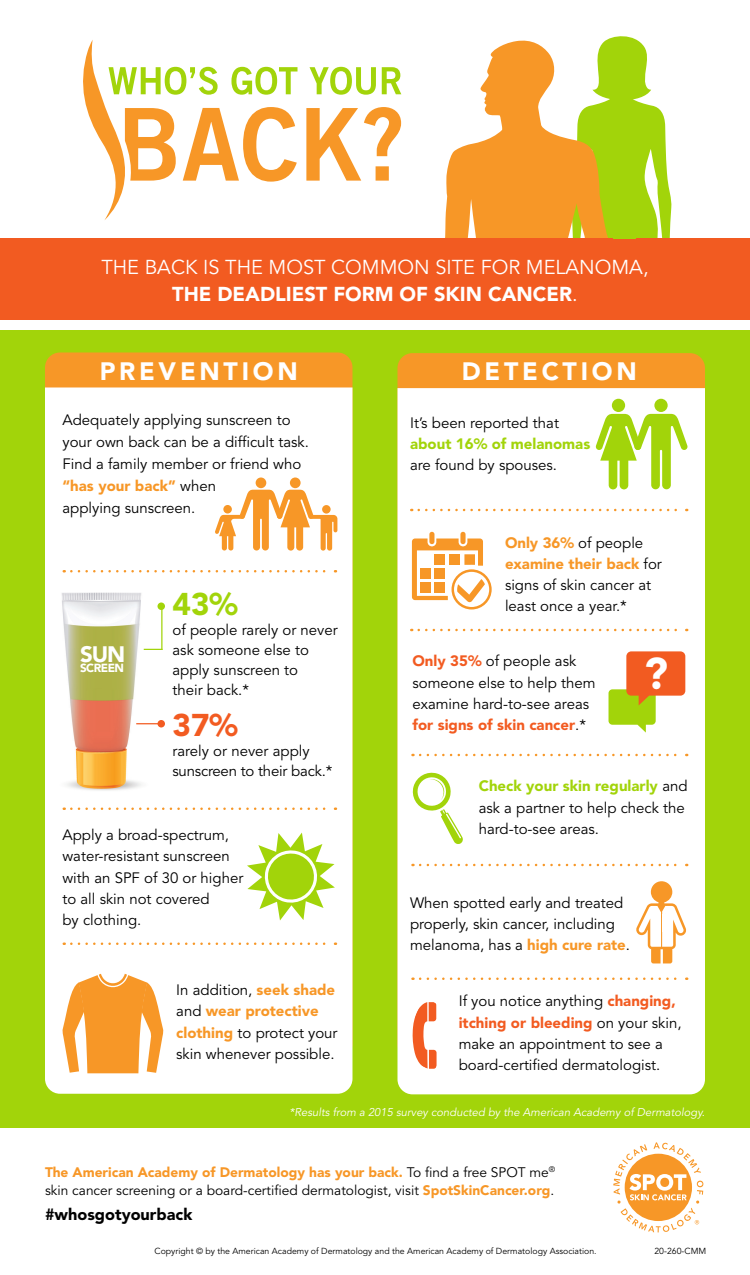
<style>
.page{position:relative;width:750px;height:1275px;background:#fff}
.page>*{position:absolute;margin:0;border:0;box-sizing:border-box;transform-origin:0 0}
.t1{font:900 43.75px "Avenir LT Std";color:#fff}
.t2{font:900 31.25px "Avenir LT Std";color:#a2d40a}
.t3{font:900 31.25px "Avenir LT Std";color:#f25b21}
.t4{font:900 25px "Avenir LT Std";letter-spacing:.15em;color:#fff}
.t5{font:900 22.25px "Avenir LT Std";color:#fff}
.t6{font:20px/27.5px "Avenir LT Std";color:#fff;text-align:center}
.t7{font:900 16.25px "Avenir LT Std";color:#000}
.t8{font:15px/21.2px "Avenir LT Std";color:#000}
.t9{font:13.75px/18.8px "Avenir LT Std";color:#000}
.t10{font:900 11.75px "Avenir LT Std";letter-spacing:-.045em;color:#fff}
.t11{font:italic 11.25px "Avenir LT Std";color:#fff}
.t12{font:8.75px "Avenir LT Std";color:#000}
.s1{font-weight:900}
.s2{font-weight:900;color:#f79727}
.s3{font-weight:900;color:#a2d40a}
.s4{font-weight:900;color:#f25b21}
</style>
<div class="page">
<svg style="left:426px;top:130px;width:145px;height:109px;fill:#f79727"></svg>
<svg style="left:480px;top:40px;width:75px;height:90px"></svg>
<div style="left:0;top:330px;width:750px;height:798px;background:#a2d40a"></div>
<div style="left:398px;top:353px;width:307px;height:706px;background:#f79727;border-radius:15px"></div>
<div style="left:398px;top:388px;width:307px;height:706px;background:#fff"></div>
<div style="left:45px;top:352px;width:308px;height:707px;background:#f79727;border-radius:15px"></div>
<div style="left:45px;top:387px;width:307px;height:707px;background:#fff"></div>
<div style="left:0;top:239px;width:750px;height:81px;background:#f25b21"></div>
<svg style="left:306px;top:107px;width:95px;height:74px"></svg>
<svg style="left:310px;top:67px;width:66px;height:28px"></svg>
<svg style="left:382px;top:67px;width:19px;height:27px"></svg>
<svg style="left:83px;top:40px;width:215px;height:180px"></svg>
<svg style="left:571px;top:36px;width:117px;height:453px"></svg>
<svg style="left:419px;top:509px;width:268px;height:2px"></svg>
<svg style="left:419px;top:629px;width:268px;height:2px"></svg>
<svg style="left:420px;top:754px;width:267px;height:2px"></svg>
<svg style="left:71px;top:808px;width:265px;height:2px"></svg>
<svg style="left:71px;top:942px;width:265px;height:3px"></svg>
<svg style="left:420px;top:864px;width:267px;height:2px"></svg>
<svg style="left:420px;top:978px;width:267px;height:2px"></svg>
<svg style="left:412px;top:1002px;width:25px;height:67px"></svg>
<svg style="left:71px;top:570px;width:265px;height:2px"></svg>
<div style="left:614px;top:226px;width:22px;height:13px;background:#a2d40a"></div>
<svg style="left:635px;top:881px;width:52px;height:82px"></svg>
<svg style="left:247px;top:833px;width:88px;height:87px"></svg>
<div style="left:256px;top:478px;width:10px;height:10px;background:#f79727;border-radius:50%"></div>
<div style="left:290px;top:478px;width:11px;height:10px;background:#f79727;border-radius:50%"></div>
<svg style="left:215px;top:490px;width:122px;height:61px"></svg>
<svg style="left:62px;top:974px;width:102px;height:99px"></svg>
<div style="left:460px;top:532px;width:6px;height:12px;background:#f79727;border-radius:3px"></div>
<div style="left:429px;top:532px;width:5px;height:12px;background:#f79727;border-radius:3px"></div>
<svg style="left:412px;top:539px;width:80px;height:71px"></svg>
<svg style="left:411px;top:771px;width:53px;height:74px"></svg>
<svg style="left:609px;top:651px;width:76px;height:82px"></svg>
<hr style="left:161px;top:606px;width:1px;height:44px;background:#a2d40a">
<div style="left:158px;top:602px;width:7px;height:8px;background:#a2d40a;border-radius:50%"></div>
<div style="left:158px;top:720px;width:7px;height:8px;background:#f25b21;border-radius:50%"></div>
<img style="left:58px;top:592px;width:92px;height:199px">
<svg style="left:144px;top:649px;width:17px;height:1px"></svg>
<svg style="left:136px;top:723px;width:22px;height:1px"></svg>
<svg style="left:613px;top:1142px;width:90px;height:90px"></svg>
<p class="t6" style="left:101px;top:254px;width:549px">THE BACK IS THE MOST COMMON SITE FOR MELANOMA,<br><span class="s1">THE DEADLIEST FORM OF SKIN CANCER</span>.</p>
<p class="t4" style="left:100px;top:356px;width:200px">PREVENTION</p>
<p class="t4" style="left:462px;top:356px;width:176px">DETECTION</p>
<p class="t8" style="left:62px;top:409px;width:248px;line-height:21.9px">Adequately applying sunscreen to your own back can be a difficult task.<br>Find a family member or friend who <span class="s2">“has your back”</span> when<br>applying sunscreen.</p>
<p class="t8" style="left:410px;top:412px;width:182px">It’s been reported that <span class="s3">about 16% of melanomas </span>are found by spouses.</p>
<p class="t5" style="left:80px;top:641px;width:47px">SUN</p>
<p class="t10" style="left:80px;top:661px;width:46px">SCREEN</p>
<p class="t2" style="left:172px;top:585px;width:67px">43%</p>
<p class="t8" style="left:172px;top:620px;width:167px;line-height:20px">of people rarely or never ask someone else to apply sunscreen to<br>their back.*</p>
<p class="t3" style="left:172px;top:706px;width:67px">37%</p>
<p class="t8" style="left:172px;top:741px;width:161px;line-height:20px">rarely or never apply sunscreen to their back.*</p>
<p class="t8" style="left:62px;top:825px;width:182px">Apply a broad-spectrum, water-resistant sunscreen with an SPF of 30 or higher to all skin not covered<br>by clothing.</p>
<p class="t8" style="left:176px;top:980px;width:163px">In addition, <span class="s2">seek shade </span>and <span class="s2">wear protective clothing</span> to protect your skin whenever possible.</p>
<p class="t8" style="left:505px;top:532px;width:158px"><span class="s2">Only 36%</span> of people <span class="s2">examine their back</span> for signs of skin cancer at least once a year.*</p>
<p class="t8" style="left:412px;top:651px;width:165px"><span class="s4">Only 35%</span> of people ask</p>
<p class="t8" style="left:412px;top:672px;width:185px">someone else to help them examine hard-to-see areas <span class="s4">for signs of skin cancer</span>.*</p>
<p class="t1" style="left:644px;top:648px;width:26px">?</p>
<p class="t8" style="left:479px;top:776px;width:210px"><span class="s3">Check your skin regularly</span> and ask a partner to help check the hard-to-see areas.</p>
<p class="t8" style="left:410px;top:892px;width:222px">When spotted early and treated properly, skin cancer, including melanoma, has a <span class="s2">high cure rate</span>.</p>
<p class="t8" style="left:459px;top:991px;width:224px">If you notice anything <span class="s4">changing, itching or bleeding</span> on your skin, make an appointment to see a board-certified dermatologist.</p>
<p class="t11" style="left:289px;top:1106px;width:417px">*Results from a 2015 survey conducted by the American Academy of Dermatology.</p>
<p class="t9" style="left:45px;top:1163px;width:512px"><span class="s2">The American Academy of Dermatology has your back.</span> To find a free SPOT me<sup>® </sup>skin cancer screening or a board-certified dermatologist, visit <span class="s2">SpotSkinCancer.org</span>.</p>
<p class="t7" style="left:45px;top:1205px;width:149px">#whosgotyourback</p>
<p class="t12" style="left:155px;top:1246px;width:444px">Copyright © by the American Academy of Dermatology and the American Academy of Dermatology Association.</p>
<p class="t12" style="left:654px;top:1246px;width:53px">20-260-CMM</p>
</div>
